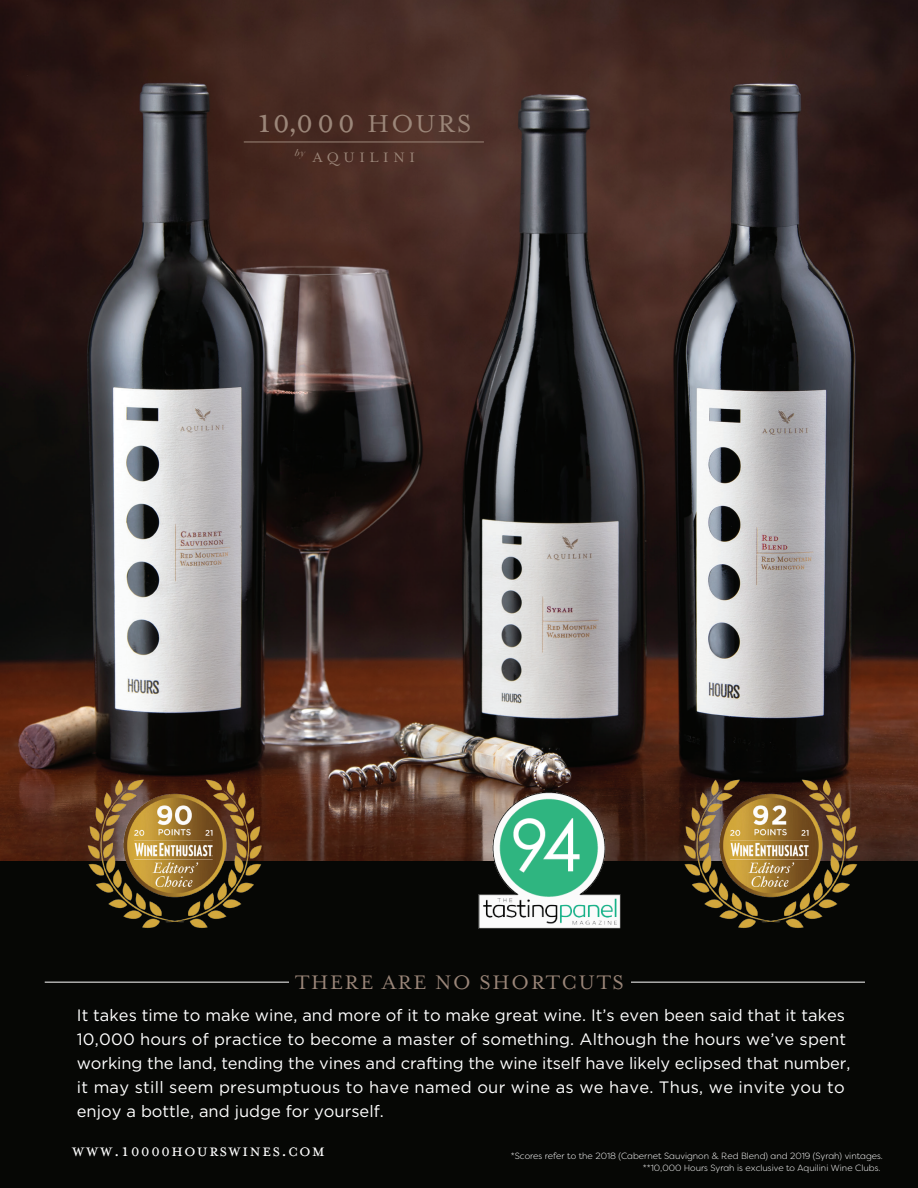
<style>
.page{position:relative;width:918px;height:1188px;background:#fff}
.page>*{position:absolute;margin:0;border:0;box-sizing:border-box;transform-origin:0 0}
.t1{font:38.25px "Mrs Eaves Small Caps";color:#9b8679}
.t2{font:22.5px "Mrs Eaves Small Caps";letter-spacing:.075em;color:#9b8679}
.t3{font:19.5px "Mrs Eaves Small Caps";letter-spacing:.05em;color:#fff}
.t4{font:16.5px/24px "Gotham";color:#fff}
.t5{font:15.75px "Mrs Eaves OT";letter-spacing:.3em;color:#9b8679}
.t6{font:300 9px/12px "Filson Soft";color:#fff;text-align:right}
.s1{font-size:28.2px}
</style>
<div class="page">
<img style="left:1px;top:0;width:917px;height:861px">
<div style="left:1px;top:861px;width:917px;height:326px;background:#060705"></div>
<img style="left:75px;top:758px;width:200px;height:170px">
<img style="left:478px;top:793px;width:142px;height:135px">
<img style="left:670px;top:758px;width:201px;height:170px">
<hr style="left:45px;top:982px;width:820px;height:1px;background:#fff">
<div style="left:289px;top:976px;width:341px;height:11px;background:#060705"></div>
<hr style="left:244px;top:142px;width:240px;height:1px;background:#9b8679">
<h1 class="t1" style="left:256px;top:101px;width:217px">10,000 <span class="s1">HOURS</span></h1>
<p class="t5" style="left:295px;top:148px;width:122px"><sup>by</sup> AQUILINI</p>
<h2 class="t2" style="left:295px;top:971px;width:330px">THERE ARE NO SHORTCUTS</h2>
<p class="t4" style="left:77px;top:1003px;width:775px">It takes time to make wine, and more of it to make great wine. It’s even been said that it takes 10,000 hours of practice to become a master of something. Although the hours we’ve spent working the land, tending the vines and crafting the wine itself have likely eclipsed that number, it may still seem presumptuous to have named our wine as we have. Thus, we invite you to enjoy a bottle, and judge for yourself.</p>
<p class="t3" style="left:72px;top:1140px;width:255px">www.10000hourswines.com</p>
<p class="t6" style="left:511px;top:1150px;width:374px">*Scores refer to the 2018 (Cabernet Sauvignon &amp; Red Blend) and 2019 (Syrah) vintages. **10,000 Hours Syrah is exclusive to Aquilini Wine Clubs.</p>
</div>
